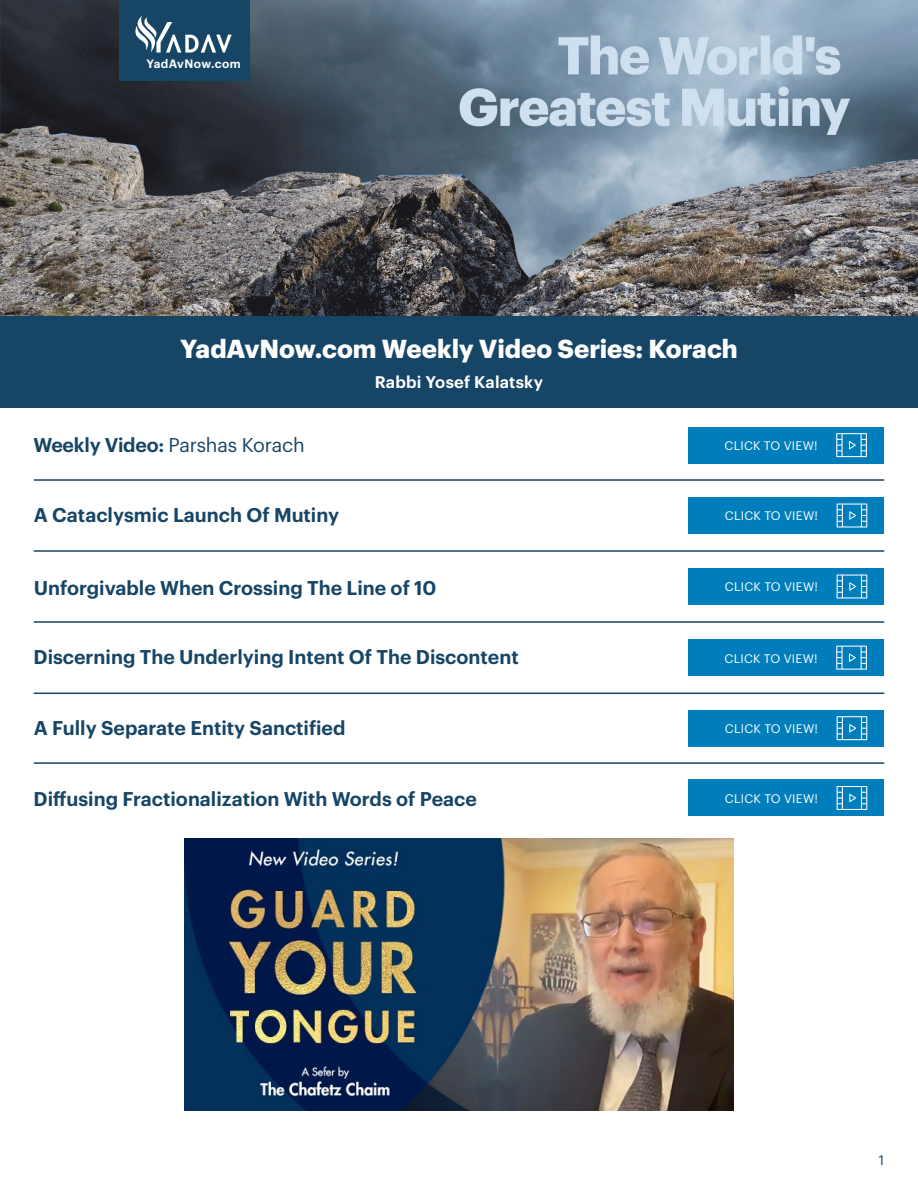
<style>
.page{position:relative;width:918px;height:1188px;background:#fff}
.page>*{position:absolute;margin:0;border:0;box-sizing:border-box;transform-origin:0 0}
.t1{font:700 25.5px "Graphik";color:#fff}
.t2{font:600 19.5px "Graphik";color:#174566}
.t3{font:19.5px "Graphik";letter-spacing:-.01em;color:#174566}
.t4{font:600 16.5px "Graphik";letter-spacing:.01em;color:#fff}
.t5{font:13.5px "Graphik";color:#174566}
.t6{font:12.15px "Graphik";letter-spacing:.02em;color:#fff}
.t7{font:600 11.85px "Graphik";letter-spacing:.03em;color:#fff}
.s1{font-weight:600}
</style>
<div class="page">
<div style="left:688px;top:780px;width:196px;height:36px;background:#007ebc"></div>
<svg style="left:837px;top:786px;width:30px;height:24px"></svg>
<hr style="left:34px;top:550px;width:850px;height:2px;background:#174566">
<hr style="left:34px;top:621px;width:850px;height:2px;background:#174566">
<hr style="left:34px;top:693px;width:850px;height:1px;background:#174566">
<hr style="left:34px;top:762px;width:850px;height:2px;background:#174566">
<hr style="left:34px;top:479px;width:850px;height:2px;background:#174566">
<img style="left:0;top:0;width:918px;height:317px">
<div style="left:0;top:317px;width:918px;height:91px;background:#174566"></div>
<div style="left:688px;top:497px;width:196px;height:37px;background:#007ebc"></div>
<svg style="left:837px;top:504px;width:30px;height:24px"></svg>
<div style="left:688px;top:568px;width:196px;height:37px;background:#007ebc"></div>
<svg style="left:837px;top:575px;width:30px;height:24px"></svg>
<div style="left:688px;top:640px;width:196px;height:36px;background:#007ebc"></div>
<svg style="left:836px;top:646px;width:31px;height:24px"></svg>
<div style="left:688px;top:427px;width:196px;height:36px;background:#007ebc"></div>
<svg style="left:836px;top:433px;width:31px;height:24px"></svg>
<div style="left:688px;top:710px;width:196px;height:36px;background:#007ebc"></div>
<svg style="left:837px;top:716px;width:30px;height:24px"></svg>
<img style="left:184px;top:839px;width:550px;height:271px">
<div style="left:120px;top:0;width:130px;height:81px;background:#174566"></div>
<svg style="left:135px;top:16px;width:97px;height:37px"></svg>
<p class="t7" style="left:146px;top:54px;width:96px">YadAvNow.com</p>
<h1 class="t1" style="left:180px;top:329px;width:559px">YadAvNow.com Weekly Video Series: Korach</h1>
<p class="t4" style="left:375px;top:369px;width:170px">Rabbi Yosef Kalatsky</p>
<p class="t3" style="left:34px;top:430px;width:273px"><span class="s1">Weekly Video:</span> Parshas Korach</p>
<p class="t6" style="left:724px;top:437px;width:95px">CLICK TO VIEW!</p>
<p class="t2" style="left:34px;top:500px;width:307px">A Cataclysmic Launch Of Mutiny</p>
<p class="t6" style="left:725px;top:507px;width:95px">CLICK TO VIEW!</p>
<p class="t2" style="left:34px;top:573px;width:404px">Unforgivable When Crossing The Line of 10</p>
<p class="t6" style="left:725px;top:578px;width:95px">CLICK TO VIEW!</p>
<p class="t2" style="left:34px;top:642px;width:487px">Discerning The Underlying Intent Of The Discontent</p>
<p class="t6" style="left:724px;top:649px;width:95px">CLICK TO VIEW!</p>
<p class="t2" style="left:34px;top:713px;width:313px">A Fully Separate Entity Sanctified</p>
<p class="t6" style="left:725px;top:720px;width:95px">CLICK TO VIEW!</p>
<p class="t2" style="left:34px;top:784px;width:445px">Diffusing Fractionalization With Words of Peace</p>
<p class="t6" style="left:725px;top:789px;width:95px">CLICK TO VIEW!</p>
<p class="t5" style="left:879px;top:1150px;width:7px">1</p>
</div>
